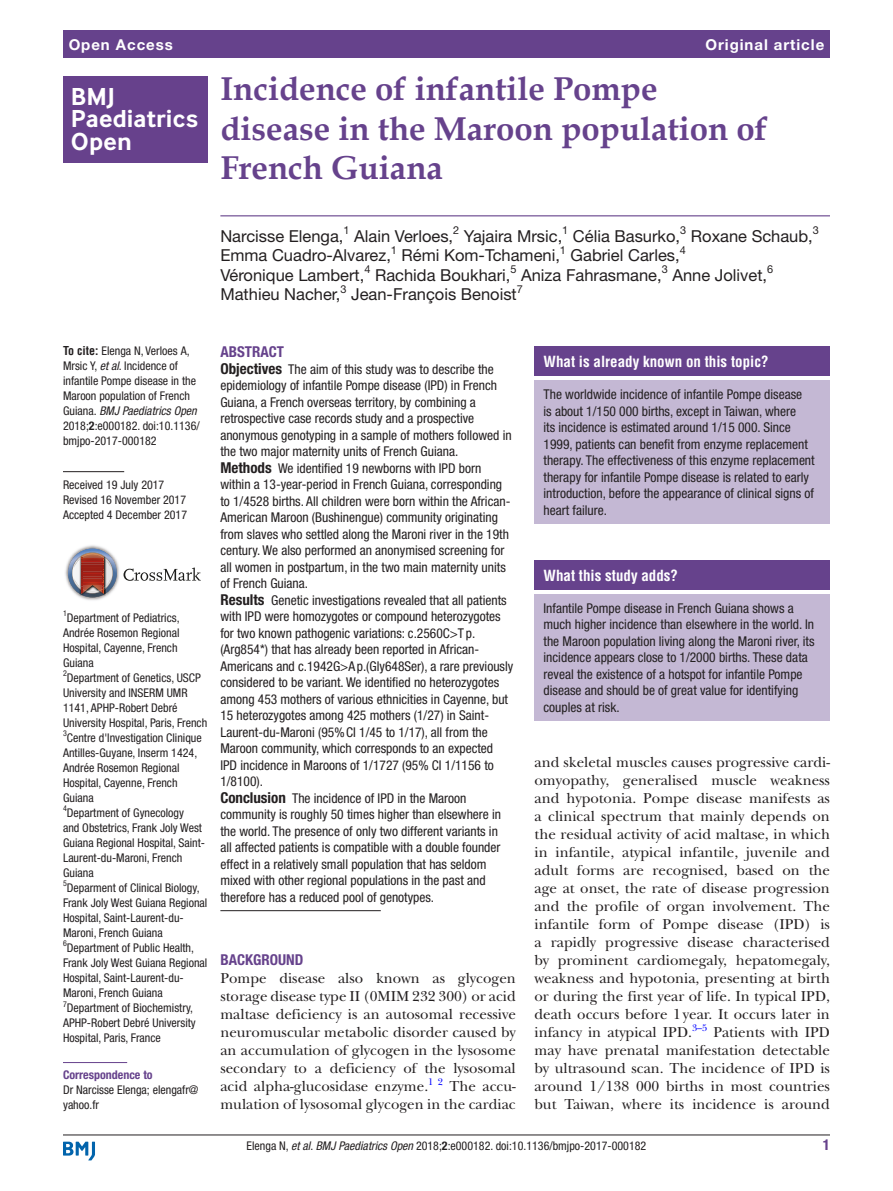
<style>
.page{position:relative;width:893px;height:1191px;background:#fff}
.page>*{position:absolute;margin:0;border:0;box-sizing:border-box;transform-origin:0 0}
.t1{font:700 33px/39px "Book Antiqua";color:#66428c}
.t2{font:700 25.5px/22.5px "Inter Face";letter-spacing:.01em;color:#fff}
.t3{font:16.5px "Helvetica Neue LT Std";color:#231f20}
.t4{font:15px/18px "New Baskerville";color:#231f20;text-align:justify}
.t5{font:700 condensed 15px "Helvetica";color:#fff}
.t6{font:700 15px "Helvetica Neue LT Std";letter-spacing:.065em;color:#fff}
.t7{font:700 condensed 15px "Helvetica Neue LT Std";color:#66428c}
.t8{font:condensed 13.5px/16.5px "Helvetica Neue LT Std";color:#231f20}
.t9{font:condensed 12px/15px "Helvetica Neue LT Std";color:#231f20}
.t10{font:700 condensed 12px "Helvetica Neue LT Std";color:#66428c}
.t11{font:10.95px "Helvetica Neue LT Std";color:#231f20}
.t12{font:9.9px "New Baskerville";color:#00f}
.t13{font:condensed 7.95px "Helvetica Neue LT Std";color:#231f20}
.s1{font-family:"Helvetica LT Std";font-weight:700}
.s2{font-style:italic}
.s3{font-weight:700}
.s4{font-weight:700;font-size:15px}
</style>
<div class="page">
<hr style="left:63px;top:1134px;width:767px;height:1px;background:#231f20">
<svg style="left:63px;top:1141px;width:32px;height:19px"></svg>
<div style="left:63px;top:76px;width:144px;height:87px;background:#67418c"></div>
<div style="left:63px;top:31px;width:767px;height:27px;background:#66428c"></div>
<hr style="left:220px;top:215px;width:610px;height:1px;background:#66428c">
<hr style="left:63px;top:471px;width:61px;height:1px;background:#231f20">
<hr style="left:63px;top:1062px;width:64px;height:1px;background:#66428c">
<img style="left:65px;top:545px;width:54px;height:55px">
<svg style="left:68px;top:548px;width:49px;height:49px;background:#a88689"></svg>
<svg style="left:124px;top:567px;width:77px;height:14px"></svg>
<hr style="left:220px;top:910px;width:161px;height:1px;background:#231f20">
<div style="left:535px;top:346px;width:295px;height:30px;background:#66428c"></div>
<div style="left:535px;top:380px;width:295px;height:143px;background:#c4b8d4"></div>
<div style="left:535px;top:560px;width:295px;height:30px;background:#66428c"></div>
<div style="left:535px;top:594px;width:295px;height:126px;background:#c4b8d4"></div>
<p class="t6" style="left:69px;top:35px;width:106px">Open Access</p>
<h2 class="t2" style="left:71px;top:85px;width:129px">BMJ<br>Paediatrics<br>Open</h2>
<p class="t6" style="left:705px;top:35px;width:120px">Original article</p>
<h1 class="t1" style="left:220px;top:70px;width:549px">Incidence of infantile Pompe disease in the Maroon population of<br>French Guiana</h1>
<p class="t3" style="left:220px;top:226px;width:125px">Narcisse Elenga,</p>
<p class="t11" style="left:344px;top:224px;width:8px">1</p>
<p class="t3" style="left:354px;top:226px;width:100px">Alain Verloes,</p>
<p class="t11" style="left:453px;top:224px;width:8px">2</p>
<p class="t3" style="left:464px;top:226px;width:100px">Yajaira Mrsic,</p>
<p class="t11" style="left:562px;top:224px;width:8px">1</p>
<p class="t3" style="left:573px;top:226px;width:109px">Célia Basurko,</p>
<p class="t11" style="left:680px;top:224px;width:8px">3</p>
<p class="t3" style="left:691px;top:226px;width:123px">Roxane Schaub,</p>
<p class="t11" style="left:813px;top:224px;width:8px">3</p>
<p class="t3" style="left:220px;top:245px;width:172px">Emma Cuadro-Alvarez,</p>
<p class="t11" style="left:391px;top:243px;width:8px">1</p>
<p class="t3" style="left:402px;top:245px;width:160px">Rémi Kom-Tchameni,</p>
<p class="t11" style="left:560px;top:243px;width:8px">1</p>
<p class="t3" style="left:571px;top:245px;width:111px">Gabriel Carles,</p>
<p class="t11" style="left:680px;top:243px;width:8px">4</p>
<p class="t3" style="left:220px;top:265px;width:145px">Véronique Lambert,</p>
<p class="t11" style="left:364px;top:263px;width:8px">4</p>
<p class="t3" style="left:375px;top:265px;width:137px">Rachida Boukhari,</p>
<p class="t11" style="left:510px;top:263px;width:8px">5</p>
<p class="t3" style="left:521px;top:265px;width:142px">Aniza Fahrasmane,</p>
<p class="t11" style="left:662px;top:263px;width:8px">3</p>
<p class="t3" style="left:672px;top:265px;width:96px">Anne Jolivet,</p>
<p class="t11" style="left:767px;top:263px;width:8px">6</p>
<p class="t3" style="left:220px;top:284px;width:122px">Mathieu Nacher,</p>
<p class="t11" style="left:340px;top:282px;width:8px">3</p>
<p class="t3" style="left:351px;top:284px;width:167px">Jean-François Benoist</p>
<p class="t11" style="left:517px;top:282px;width:8px">7</p>
<p class="t9" style="left:63px;top:343px;width:138px"><span class="s1">To cite:</span> Elenga N, Verloes A,<br>Mrsic Y, <span class="s2">et al</span>. Incidence of infantile Pompe disease in the<br>Maroon population of French<br>Guiana. <span class="s2">BMJ Paediatrics Open<br></span>2018;<span class="s3">2</span>:e000182. doi:10.1136/ bmjpo-2017-000182</p>
<p class="t9" style="left:63px;top:477px;width:126px">Received 19 July 2017<br>Revised 16 November 2017<br>Accepted 4 December 2017</p>
<p class="t13" style="left:63px;top:609px;width:5px">1</p>
<p class="t9" style="left:63px;top:610px;width:118px;text-indent:4px">Department of Pediatrics,<br>Andrée Rosemon Regional<br>Hospital, Cayenne, French<br>Guiana</p>
<p class="t13" style="left:63px;top:669px;width:5px">2</p>
<p class="t9" style="left:63px;top:670px;width:146px;text-indent:4px">Department of Genetics, USCP<br>University and INSERM UMR<br>1141, APHP-Robert Debré<br>University Hospital, Paris, French</p>
<p class="t13" style="left:63px;top:729px;width:5px">3</p>
<p class="t9" style="left:63px;top:730px;width:140px;text-indent:4px">Centre d'Investigation Clinique<br>Antilles-Guyane, Inserm 1424,<br>Andrée Rosemon Regional<br>Hospital, Cayenne, French<br>Guiana</p>
<p class="t13" style="left:63px;top:804px;width:5px">4</p>
<p class="t9" style="left:63px;top:805px;width:144px;text-indent:4px">Department of Gynecology<br>and Obstetrics, Frank Joly West<br>Guiana Regional Hospital, Saint-<br>Laurent-du-Maroni, French<br>Guiana</p>
<p class="t13" style="left:63px;top:879px;width:5px">5</p>
<p class="t9" style="left:63px;top:880px;width:146px;text-indent:4px">Deparment of Clinical Biology,<br>Frank Joly West Guiana Regional<br>Hospital, Saint-Laurent-du-<br>Maroni, French Guiana</p>
<p class="t13" style="left:63px;top:939px;width:5px">6</p>
<p class="t9" style="left:63px;top:940px;width:146px;text-indent:4px">Department of Public Health,<br>Frank Joly West Guiana Regional<br>Hospital, Saint-Laurent-du-<br>Maroni, French Guiana<br><sup>7</sup>Department of Biochemistry,<br>APHP-Robert Debré University<br>Hospital, Paris, France</p>
<p class="t10" style="left:63px;top:1068px;width:91px">Correspondence to</p>
<p class="t9" style="left:63px;top:1082px;width:137px">Dr Narcisse Elenga; elengafr@ yahoo.fr</p>
<p class="t7" style="left:220px;top:343px;width:65px">Abstract</p>
<p class="t8" style="left:220px;top:360px;width:294px"><span class="s4">Objectives</span> The aim of this study was to describe the epidemiology of infantile Pompe disease (IPD) in French Guiana, a French overseas territory, by combining a retrospective case records study and a prospective anonymous genotyping in a sample of mothers followed in the two major maternity units of French Guiana.<br><span class="s4">Methods</span> We identified 19 newborns with IPD born within a 13-year-period in French Guiana, corresponding to 1/4528 births. All children were born within the African-American Maroon (Bushinengue) community originating from slaves who settled along the Maroni river in the 19th century. We also performed an anonymised screening for all women in postpartum, in the two main maternity units of French Guiana.<br><span class="s4">Results</span> Genetic investigations revealed that all patients with IPD were homozygotes or compound heterozygotes for two known pathogenic variations: c.2560C&gt;T p. (Arg854*) that has already been reported in African-Americans and c.1942G&gt;A p.(Gly648Ser), a rare previously considered to be variant. We identified no heterozygotes among 453 mothers of various ethnicities in Cayenne, but 15 heterozygotes among 425 mothers (1/27) in Saint-Laurent-du-Maroni (95%CI 1/45 to 1/17), all from the Maroon community, which corresponds to an expected<br>IPD incidence in Maroons of 1/1727 (95% CI 1/1156 to 1/8100).<br><span class="s4">Conclusion</span> The incidence of IPD in the Maroon community is roughly 50 times higher than elsewhere in the world. The presence of only two different variants in<br>all affected patients is compatible with a double founder effect in a relatively small population that has seldom mixed with other regional populations in the past and therefore has a reduced pool of genotypes.</p>
<p class="t7" style="left:220px;top:951px;width:85px">Background</p>
<p class="t4" style="left:220px;top:969px;width:297px">Pompe disease also known as glycogen storage disease type II (0MIM 232 300) or acid maltase deficiency is an autosomal recessive neuromuscular metabolic disorder caused by an accumulation of glycogen in the lysosome secondary to a deficiency of the lysosomal acid alpha-glucosidase enzyme.</p>
<p class="t12" style="left:428px;top:1075px;width:16px">1 2</p>
<p class="t4" style="left:220px;top:1077px;width:297px;text-align:right">The accu-<br>mulation of lysosomal glycogen in the cardiac</p>
<p class="t5" style="left:544px;top:352px;width:226px">What is already known on this topic?</p>
<p class="t8" style="left:544px;top:386px;width:273px">The worldwide incidence of infantile Pompe disease<br>is about 1/150 000 births, except in Taiwan, where<br>its incidence is estimated around 1/15 000. Since 1999, patients can benefit from enzyme replacement therapy. The effectiveness of this enzyme replacement therapy for infantile Pompe disease is related to early introduction, before the appearance of clinical signs of heart failure.</p>
<p class="t5" style="left:544px;top:566px;width:136px">What this study adds?</p>
<p class="t8" style="left:544px;top:599px;width:272px">Infantile Pompe disease in French Guiana shows a much higher incidence than elsewhere in the world. In the Maroon population living along the Maroni river, its incidence appears close to 1/2000 births. These data reveal the existence of a hotspot for infantile Pompe disease and should be of great value for identifying couples at risk.</p>
<p class="t4" style="left:535px;top:753px;width:297px">and skeletal muscles causes progressive cardi&shy;omyopathy, generalised muscle weakness and hypotonia. Pompe disease manifests as a clinical spectrum that mainly depends on the residual activity of acid maltase, in which in infantile, atypical infantile, juvenile and adult forms are recognised, based on the age at onset, the rate of disease progression and the profile of organ involvement. The infantile form of Pompe disease (IPD) is a rapidly progressive disease characterised by prominent cardiomegaly, hepatomegaly, weakness and hypotonia, presenting at birth or during the first year of life. In typical IPD, death occurs before 1year. It occurs later in infancy in atypical IPD.<sup>3–5</sup> Patients with IPD may have prenatal manifestation detectable by ultrasound scan. The incidence of IPD is around 1/138 000 births in most countries but Taiwan, where its incidence is around</p>
<p class="t9" style="left:247px;top:1137px;width:401px">Elenga N, <span class="s2">et al</span>. <span class="s2">BMJ Paediatrics Open</span> 2018;<span class="s3">2</span>:e000182. doi:10.1136/bmjpo-2017-000182</p>
<p class="t7" style="left:823px;top:1135px;width:9px">1</p>
</div>
